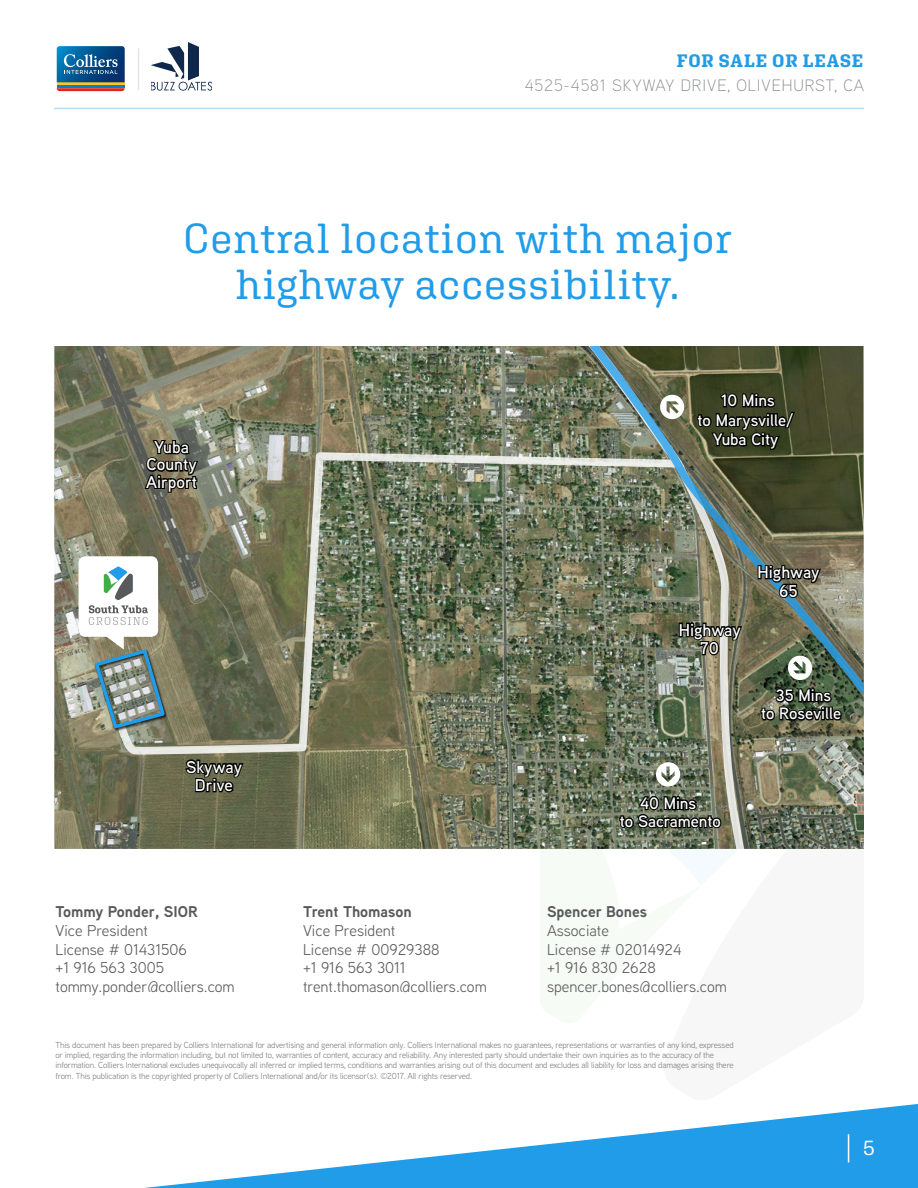
<style>
.page{position:relative;width:918px;height:1188px;background:#fff}
.page>*{position:absolute;margin:0;border:0;box-sizing:border-box;transform-origin:0 0}
.t1{font:42px/46.5px "Aglet Slab";letter-spacing:.025em;color:#219ce8;text-align:center}
.t2{font:21px "Aglet Slab";color:#fff}
.t3{font:700 18px "Aglet Slab";letter-spacing:.05em;color:#219ce8}
.t4{font:600 16.95px/18.6px "Aaux Next";color:#fff;text-align:center}
.t5{font:600 16.5px/18px "Aaux Next";color:#fff;text-align:center}
.t6{font:300 16.5px "Aaux Next";letter-spacing:.05em;color:#888a8c}
.t7{font:15.6px/18.8px "Aaux Next";color:#58595b}
.t8{font:700 15.6px "Aaux Next";color:#58595b}
.t9{font:8.7px/10.2px "Aaux Next";letter-spacing:-.02em;color:#7a7c7e}
</style>
<div class="page">
<svg style="left:56px;top:46px;width:69px;height:46px;background:#3e6f93"></svg>
<svg style="left:144px;top:1104px;width:774px;height:84px"></svg>
<hr style="left:54px;top:108px;width:810px;height:1px;background:#219ce8">
<svg style="left:848px;top:1134px;width:1px;height:28px"></svg>
<hr style="left:138px;top:48px;width:1px;height:42px;background:#e2e3e4">
<svg style="left:151px;top:42px;width:61px;height:49px"></svg>
<img style="left:54px;top:346px;width:810px;height:503px">
<svg style="left:540px;top:694px;width:304px;height:190px"></svg>
<svg style="left:114px;top:346px;width:572px;height:410px;background:#767a60"></svg>
<svg style="left:184px;top:758px;width:61px;height:38px;background:#3e3e2d"></svg>
<svg style="left:79px;top:556px;width:89px;height:177px"></svg>
<img style="left:583px;top:346px;width:281px;height:348px">
<svg style="left:756px;top:564px;width:67px;height:38px;background:#4d5044"></svg>
<h3 class="t3" style="left:677px;top:50px;width:188px">FOR SALE OR LEASE</h3>
<h3 class="t6" style="left:525px;top:75px;width:341px">4525-4581 SKYWAY DRIVE, OLIVEHURST, CA</h3>
<h1 class="t1" style="left:183px;top:214px;width:550px">Central location with major highway accessibility.</h1>
<h3 class="t4" style="left:146px;top:438px;width:52px;line-height:17.4px">Yuba<br>County<br>Airport</h3>
<h3 class="t4" style="left:186px;top:757px;width:58px">Skyway<br>Drive</h3>
<h3 class="t8" style="left:55px;top:901px;width:144px">Tommy Ponder, SIOR</h3>
<h3 class="t7" style="left:55px;top:920px;width:181px">Vice President<br>License # 01431506<br>+1 916 563 3005 tommy.ponder@colliers.com</h3>
<h3 class="t8" style="left:303px;top:901px;width:110px">Trent Thomason</h3>
<h3 class="t7" style="left:303px;top:920px;width:185px">Vice President<br>License # 00929388<br>+1 916 563 3011 trent.thomason@colliers.com</h3>
<h3 class="t5" style="left:698px;top:390px;width:97px;line-height:19.5px">10 Mins<br>to Marysville/<br>Yuba City</h3>
<h3 class="t4" style="left:679px;top:620px;width:64px">Highway<br>70</h3>
<h3 class="t4" style="left:758px;top:563px;width:64px">Highway<br>65</h3>
<h3 class="t5" style="left:761px;top:686px;width:82px">35 Mins<br>to Roseville</h3>
<h3 class="t5" style="left:620px;top:794px;width:102px">40 Mins<br>to Sacramento</h3>
<h3 class="t8" style="left:547px;top:901px;width:102px">Spencer Bones</h3>
<h3 class="t7" style="left:547px;top:920px;width:181px">Associate<br>License # 02014924<br>+1 916 830 2628 spencer.bones@colliers.com</h3>
<p class="t9" style="left:55px;top:1040px;width:680px">This document has been prepared by Colliers International for advertising and general information only. Colliers International makes no guarantees, representations or warranties of any kind, expressed or implied, regarding the information including, but not limited to, warranties of content, accuracy and reliability. Any interested party should undertake their own inquiries as to the accuracy of the information. Colliers International excludes unequivocally all inferred or implied terms, conditions and warranties arising out of this document and excludes all liability for loss and damages arising there from. This publication is the copyrighted property of Colliers International and/or its licensor(s). ©2017. All rights reserved.</p>
<h2 class="t2" style="left:863px;top:1135px;width:13px">5</h2>
</div>
